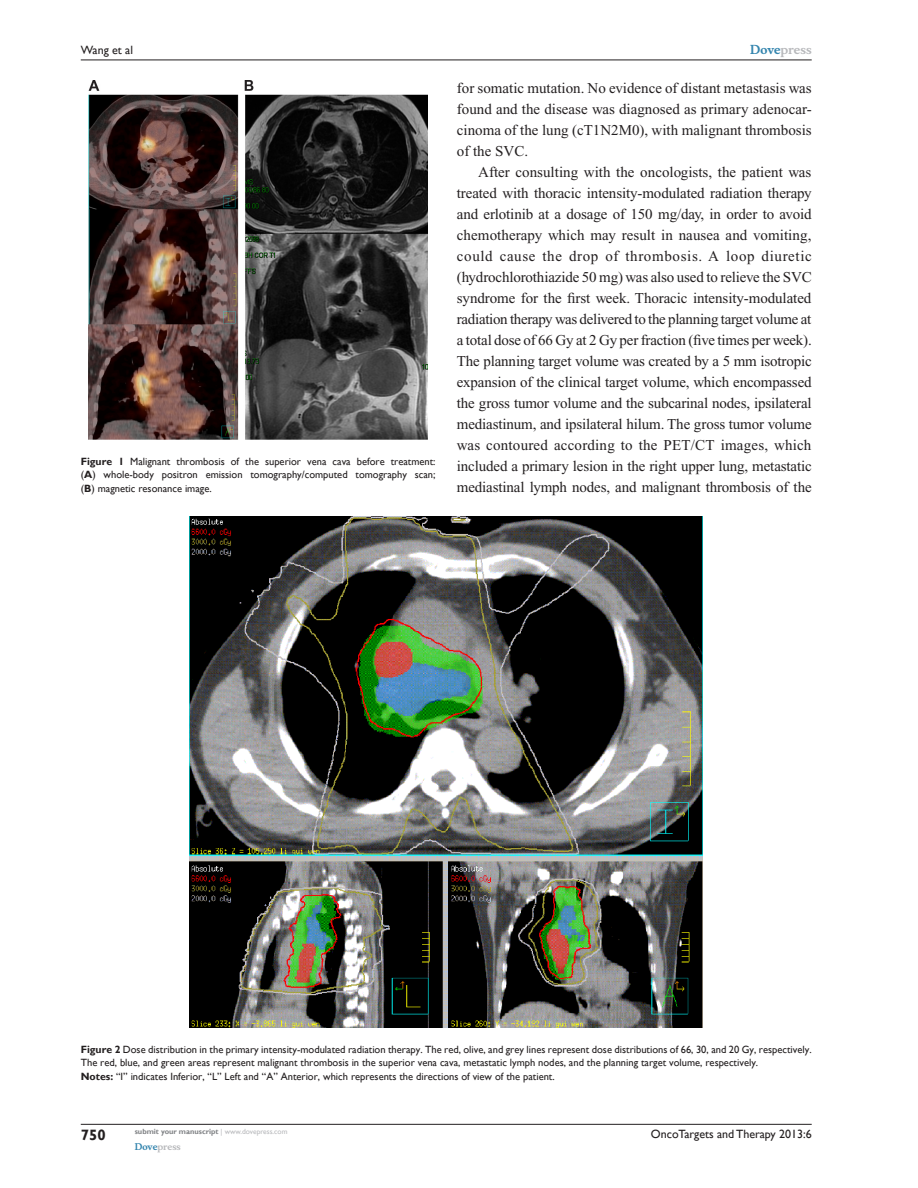
<style>
.page{position:relative;width:918px;height:1188px;background:#fff}
.page>*{position:absolute;margin:0;border:0;box-sizing:border-box;transform-origin:0 0}
.Tx{font:15px/21px "Times New Roman";letter-spacing:-.01em;color:#231f20;text-align:justify}
.TxF{font:15px/21px "Times New Roman";color:#231f20;text-align:justify}
.RunFolio-V{font:700 15px "Gill Sans";color:#231f20}
.RunF-V{font:12px "Gill Sans";color:#231f20}
.RunH-Brand-V{font:700 12px "Musee";color:#b8b9bc}
.RunH-V{font:12px "Gill Sans";color:#231f20}
.FC{font:10.5px/13.5px "Gill Sans";color:#231f20;text-align:justify}
.RunF-Brand-V{font:700 9px "Musee";color:#b8b9bc}
.RunF-SubmityourMS-V{font:700 7.5px "Gill Sans";color:#808285}
.s1{font-weight:700}
.s2{color:#3485ae}
.s3{font-weight:400;color:#b8b9bc}
</style>
<div class="page">
<img style="left:89px;top:81px;width:339px;height:359px">
<img style="left:190px;top:516px;width:513px;height:511px">
<hr style="left:81px;top:1124px;width:731px;height:1px;background:#231f20">
<hr style="left:81px;top:60px;width:731px;height:1px;background:#231f20">
<p class="RunH-V" style="left:81px;top:43px;width:54px">Wang et al</p>
<p class="FC" style="left:81px;top:454px;width:356px"><span class="s1">Figure 1</span> Malignant thrombosis of the superior vena cava before treatment: (<span class="s1">A</span>) whole-body positron emission tomography/computed tomography scan; (<span class="s1">B</span>) magnetic resonance image.</p>
<p class="RunH-Brand-V" style="left:750px;top:43px;width:63px"><span class="s2">Dove</span>press</p>
<p class="TxF" style="left:457px;top:77px;width:356px">for somatic mutation. No evidence of distant metastasis was found and the disease was diagnosed as primary adenocar&shy;cinoma of the lung (cT1N2M0), with malignant thrombosis of the SVC.</p>
<p class="Tx" style="left:457px;top:161px;width:356px;text-indent:21px">After consulting with the oncologists, the patient was treated with thoracic intensity-modulated radiation therapy and erlotinib at a dosage of 150 mg/day, in order to avoid chemotherapy which may result in nausea and vomiting, could cause the drop of thrombosis. A loop diuretic (hydrochlorothiazide 50 mg) was also used to relieve the SVC syndrome for the first week. Thoracic intensity-modulated radiation therapy was delivered to the planning target volume at a total dose of 66 Gy at 2 Gy per fraction (five times per week).<br>The planning target volume was created by a 5 mm isotropic expansion of the clinical target volume, which encompassed the gross tumor volume and the subcarinal nodes, ipsilateral mediastinum, and ipsilateral hilum. The gross tumor volume was contoured according to the PET/CT images, which included a primary lesion in the right upper lung, metastatic mediastinal lymph nodes, and malignant thrombosis of the</p>
<p class="FC" style="left:81px;top:1042px;width:732px"><span class="s1">Figure 2</span> Dose distribution in the primary intensity-modulated radiation therapy. The red, olive, and grey lines represent dose distributions of 66, 30, and 20 Gy, respectively.<br>The red, blue, and green areas represent malignant thrombosis in the superior vena cava, metastatic lymph nodes, and the planning target volume, respectively.</p>
<p class="FC" style="left:81px;top:1069px;width:475px"><span class="s1">Notes:</span> “I” indicates Inferior, “L” Left and “A” Anterior, which represents the directions of view of the patient.</p>
<p class="RunFolio-V" style="left:81px;top:1126px;width:26px">750</p>
<p class="RunF-SubmityourMS-V" style="left:135px;top:1127px;width:154px">submit your manuscript <span class="s3">| www.dovepress.com</span></p>
<p class="RunF-Brand-V" style="left:135px;top:1141px;width:48px"><span class="s2">Dove</span>press</p>
<p class="RunF-V" style="left:651px;top:1127px;width:162px">OncoTargets and Therapy 2013:6</p>
</div>
